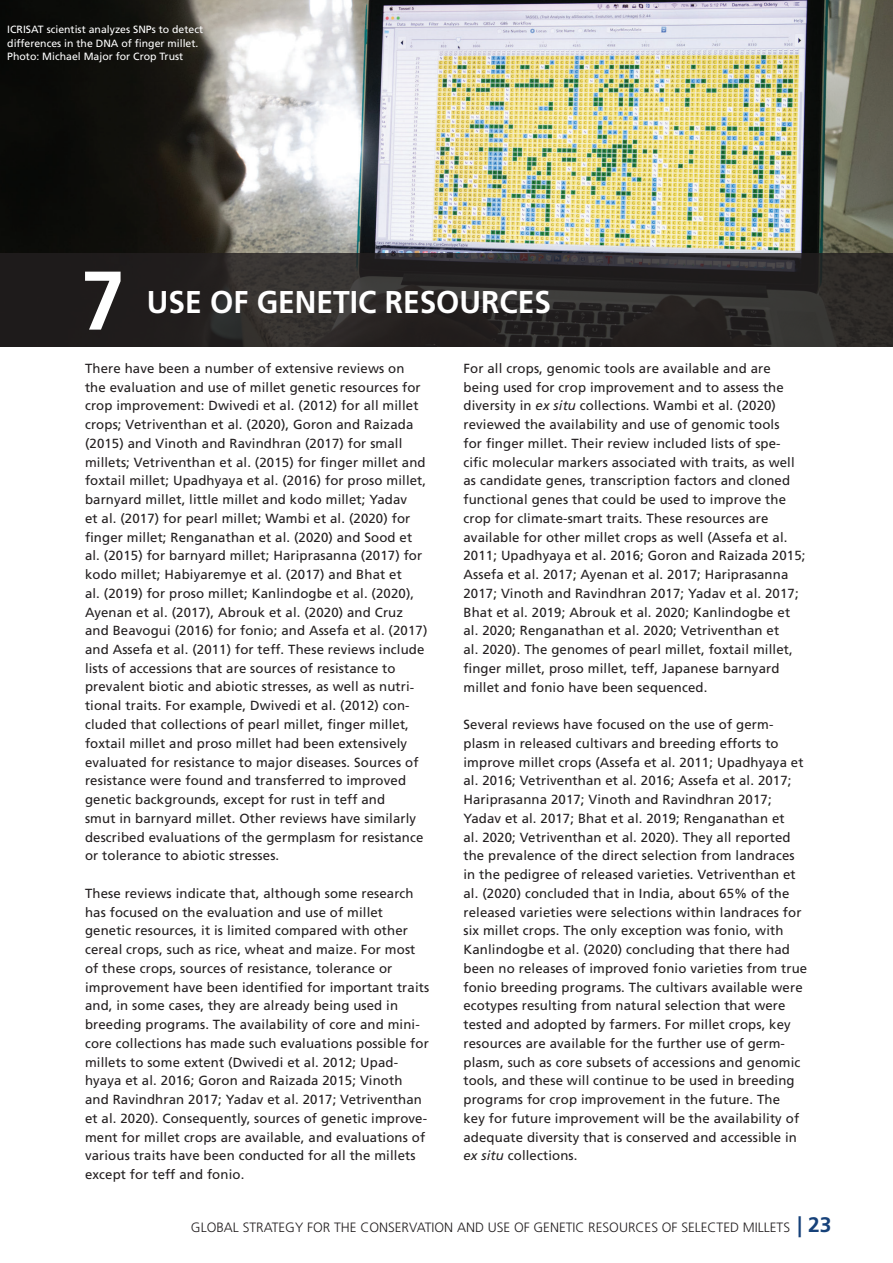
<style>
.page{position:relative;width:893px;height:1263px;background:#fff}
.page>*{position:absolute;margin:0;border:0;box-sizing:border-box;transform-origin:0 0}
.t1{font:700 83.1px "Frutiger LT Std";color:#fff;scale:.95 1}
.t2{font:700 31.5px "Frutiger LT Std";color:#fff;scale:.95 1}
.t3{font:300 13.5px "Frutiger LT Std";color:#231f20}
.t4{font:13.2px/18.8px "Frutiger LT Std";letter-spacing:.01em;color:#231f20}
.t5{font:10.5px/13.5px "Frutiger LT Std";color:#fff}
.s1{font-style:italic}
.s2{font-weight:700;font-size:21px;color:#164179}
</style>
<div class="page">
<img style="left:0;top:0;width:893px;height:253px">
<svg style="left:0;top:253px;width:893px;height:94px;background:#292626"></svg>
<p class="t5" style="left:7px;top:23px;width:197px">ICRISAT scientist analyzes SNPs to detect differences in the DNA of finger millet.<br>Photo: Michael Major for Crop Trust</p>
<h1 class="t1" style="left:81px;top:252px;width:48px">7</h1>
<h2 class="t2" style="left:147px;top:284px;width:427px">USE OF GENETIC RESOURCES</h2>
<p class="t4" style="left:85px;top:359px;width:344px">There have been a number of extensive reviews on the evaluation and use of millet genetic resources for crop improvement: Dwivedi et al. (2012) for all millet crops; Vetriventhan et al. (2020), Goron and Raizada (2015) and Vinoth and Ravindhran (2017) for small millets; Vetriventhan et al. (2015) for finger millet and foxtail millet; Upadhyaya et al. (2016) for proso millet, barnyard millet, little millet and kodo millet; Yadav<br>et al. (2017) for pearl millet; Wambi et al. (2020) for finger millet; Renganathan et al. (2020) and Sood et al. (2015) for barnyard millet; Hariprasanna (2017) for kodo millet; Habiyaremye et al. (2017) and Bhat et<br>al. (2019) for proso millet; Kanlindogbe et al. (2020), Ayenan et al. (2017), Abrouk et al. (2020) and Cruz and Beavogui (2016) for fonio; and Assefa et al. (2017) and Assefa et al. (2011) for teff. These reviews include lists of accessions that are sources of resistance to prevalent biotic and abiotic stresses, as well as nutri&shy;tional traits. For example, Dwivedi et al. (2012) con&shy;cluded that collections of pearl millet, finger millet, foxtail millet and proso millet had been extensively evaluated for resistance to major diseases. Sources of resistance were found and transferred to improved genetic backgrounds, except for rust in teff and<br>smut in barnyard millet. Other reviews have similarly described evaluations of the germplasm for resistance or tolerance to abiotic stresses.</p>
<p class="t4" style="left:85px;top:884px;width:346px">These reviews indicate that, although some research has focused on the evaluation and use of millet genetic resources, it is limited compared with other cereal crops, such as rice, wheat and maize. For most of these crops, sources of resistance, tolerance or improvement have been identified for important traits and, in some cases, they are already being used in breeding programs. The availability of core and mini&shy;core collections has made such evaluations possible for millets to some extent (Dwivedi et al. 2012; Upad&shy;hyaya et al. 2016; Goron and Raizada 2015; Vinoth and Ravindhran 2017; Yadav et al. 2017; Vetriventhan et al. 2020). Consequently, sources of genetic improve&shy;ment for millet crops are available, and evaluations of various traits have been conducted for all the millets except for teff and fonio.</p>
<p class="t4" style="left:463px;top:359px;width:344px">For all crops, genomic tools are available and are being used for crop improvement and to assess the diversity in <span class="s1">ex situ</span> collections. Wambi et al. (2020) reviewed the availability and use of genomic tools<br>for finger millet. Their review included lists of spe&shy;cific molecular markers associated with traits, as well as candidate genes, transcription factors and cloned functional genes that could be used to improve the crop for climate-smart traits. These resources are available for other millet crops as well (Assefa et al.<br>2011; Upadhyaya et al. 2016; Goron and Raizada 2015; Assefa et al. 2017; Ayenan et al. 2017; Hariprasanna 2017; Vinoth and Ravindhran 2017; Yadav et al. 2017; Bhat et al. 2019; Abrouk et al. 2020; Kanlindogbe et al. 2020; Renganathan et al. 2020; Vetriventhan et<br>al. 2020). The genomes of pearl millet, foxtail millet, finger millet, proso millet, teff, Japanese barnyard millet and fonio have been sequenced.</p>
<p class="t4" style="left:463px;top:715px;width:345px">Several reviews have focused on the use of germ&shy;plasm in released cultivars and breeding efforts to improve millet crops (Assefa et al. 2011; Upadhyaya et al. 2016; Vetriventhan et al. 2016; Assefa et al. 2017; Hariprasanna 2017; Vinoth and Ravindhran 2017; Yadav et al. 2017; Bhat et al. 2019; Renganathan et<br>al. 2020; Vetriventhan et al. 2020). They all reported the prevalence of the direct selection from landraces in the pedigree of released varieties. Vetriventhan et al. (2020) concluded that in India, about 65% of the released varieties were selections within landraces for six millet crops. The only exception was fonio, with Kanlindogbe et al. (2020) concluding that there had been no releases of improved fonio varieties from true fonio breeding programs. The cultivars available were ecotypes resulting from natural selection that were tested and adopted by farmers. For millet crops, key resources are available for the further use of germ&shy;plasm, such as core subsets of accessions and genomic tools, and these will continue to be used in breeding programs for crop improvement in the future. The<br>key for future improvement will be the availability of adequate diversity that is conserved and accessible in <span class="s1">ex situ</span> collections.</p>
<p class="t3" style="left:191px;top:1219px;width:642px">GLOBAL STRATEGY FOR THE CONSERVATION AND USE OF GENETIC RESOURCES OF SELECTED MILLETS <span class="s2">| 23</span></p>
</div>
